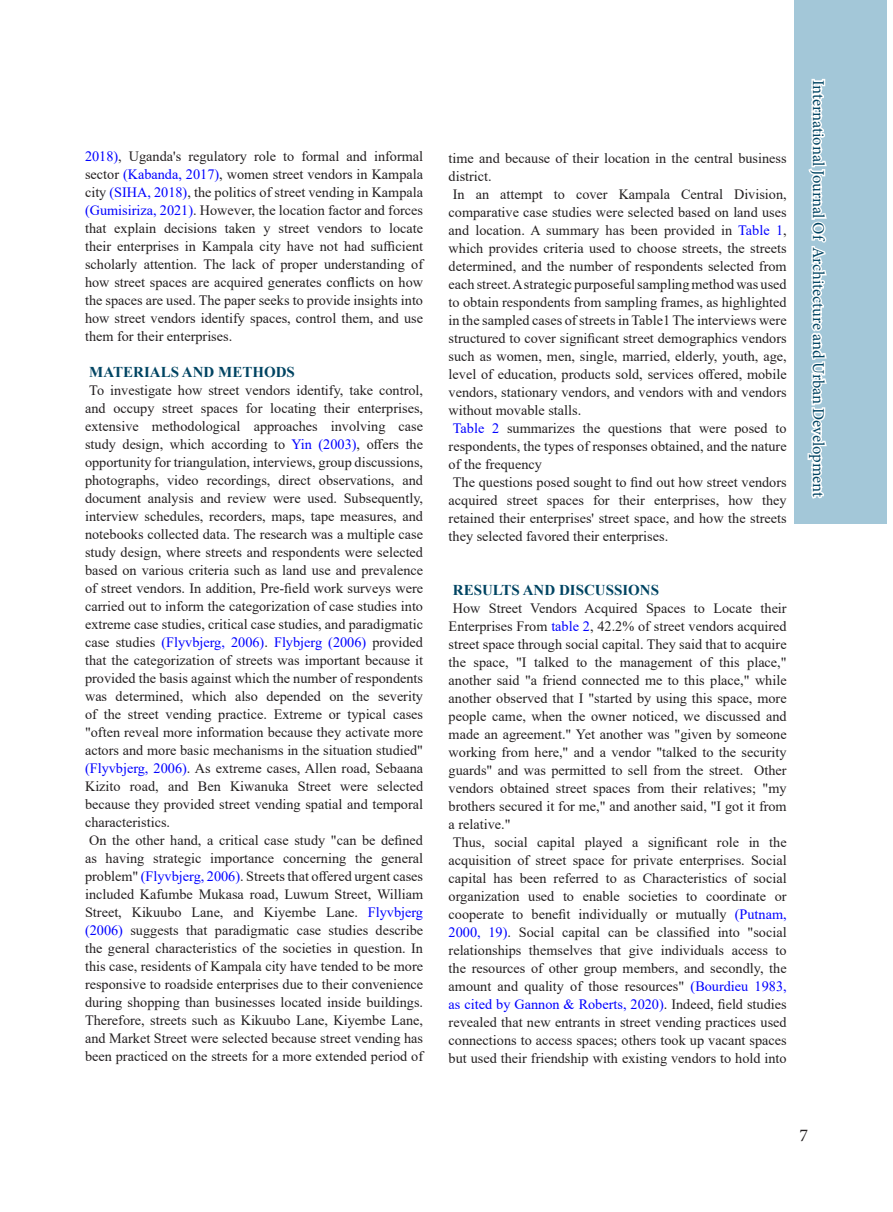
<style>
.page{position:relative;width:893px;height:1212px;background:#fff}
.page>*{position:absolute;margin:0;border:0;box-sizing:border-box;transform-origin:0 0}
.t1{font:18px "Minion Pro";color:#231f20}
.t2{font:16.5px "Minion Pro";letter-spacing:-.005em;color:#004462}
.متن_لاتین_اصلی{font:700 15px "Times New Roman";color:#004462}
.متن_لاتین_اصلی-2{font:14.25px/18px "Times New Roman";color:#231f20;text-align:justify}
.s1{color:#00f}
</style>
<div class="page">
<div style="left:794px;top:0;width:92px;height:524px;background:#a3c7d8"></div>
<svg style="left:807px;top:78px;width:20px;height:421px"></svg>
<p class="متن_لاتین_اصلی-2" style="left:85px;top:147px;width:340px"><span class="s1">2018)</span>, Uganda's regulatory role to formal and informal sector <span class="s1">(Kabanda, 2017)</span>, women street vendors in Kampala city <span class="s1">(SIHA, 2018)</span>, the politics of street vending in Kampala <span class="s1">(Gumisiriza, 2021)</span>. However, the location factor and forces that explain decisions taken y street vendors to locate their enterprises in Kampala city have not had sufficient scholarly attention. The lack of proper understanding of how street spaces are acquired generates conflicts on how the spaces are used. The paper seeks to provide insights into how street vendors identify spaces, control them, and use them for their enterprises.</p>
<p class="متن_لاتین_اصلی" style="left:89px;top:361px;width:207px">MATERIALS AND METHODS</p>
<p class="متن_لاتین_اصلی-2" style="left:85px;top:381px;width:340px">To investigate how street vendors identify, take control, and occupy street spaces for locating their enterprises, extensive methodological approaches involving case study design, which according to <span class="s1">Yin (2003)</span>, offers the opportunity for triangulation, interviews, group discussions, photographs, video recordings, direct observations, and document analysis and review were used. Subsequently, interview schedules, recorders, maps, tape measures, and notebooks collected data. The research was a multiple case study design, where streets and respondents were selected based on various criteria such as land use and prevalence of street vendors. In addition, Pre-field work surveys were carried out to inform the categorization of case studies into extreme case studies, critical case studies, and paradigmatic case studies <span class="s1">(Flyvbjerg, 2006)</span>. <span class="s1">Flybjerg (2006)</span> provided that the categorization of streets was important because it provided the basis against which the number of respondents was determined, which also depended on the severity of the street vending practice. Extreme or typical cases "often reveal more information because they activate more actors and more basic mechanisms in the situation studied" <span class="s1">(Flyvbjerg, 2006)</span>. As extreme cases, Allen road, Sebaana Kizito road, and Ben Kiwanuka Street were selected because they provided street vending spatial and temporal characteristics.</p>
<p class="متن_لاتین_اصلی-2" style="left:85px;top:831px;width:340px">On the other hand, a critical case study "can be defined as having strategic importance concerning the general problem" <span class="s1">(Flyvbjerg, 2006)</span>. Streets that offered urgent cases included Kafumbe Mukasa road, Luwum Street, William Street, Kikuubo Lane, and Kiyembe Lane. <span class="s1">Flyvbjerg (2006)</span> suggests that paradigmatic case studies describe the general characteristics of the societies in question. In this case, residents of Kampala city have tended to be more responsive to roadside enterprises due to their convenience during shopping than businesses located inside buildings.<br>Therefore, streets such as Kikuubo Lane, Kiyembe Lane, and Market Street were selected because street vending has been practiced on the streets for a more extended period of</p>
<p class="متن_لاتین_اصلی-2" style="left:449px;top:149px;width:340px">time and because of their location in the central business district.</p>
<p class="متن_لاتین_اصلی-2" style="left:449px;top:185px;width:340px">In an attempt to cover Kampala Central Division, comparative case studies were selected based on land uses and location. A summary has been provided in <span class="s1">Table 1</span>, which provides criteria used to choose streets, the streets determined, and the number of respondents selected from each street. A strategic purposeful sampling method was used to obtain respondents from sampling frames, as highlighted in the sampled cases of streets in Table1 The interviews were structured to cover significant street demographics vendors such as women, men, single, married, elderly, youth, age, level of education, products sold, services offered, mobile vendors, stationary vendors, and vendors with and vendors without movable stalls.</p>
<p class="متن_لاتین_اصلی-2" style="left:449px;top:419px;width:340px"><span class="s1">Table 2</span> summarizes the questions that were posed to respondents, the types of responses obtained, and the nature of the frequency</p>
<p class="متن_لاتین_اصلی-2" style="left:449px;top:473px;width:340px">The questions posed sought to find out how street vendors acquired street spaces for their enterprises, how they retained their enterprises' street space, and how the streets they selected favored their enterprises.</p>
<p class="متن_لاتین_اصلی" style="left:453px;top:579px;width:208px">RESULTS AND DISCUSSIONS</p>
<p class="متن_لاتین_اصلی-2" style="left:449px;top:599px;width:340px">How Street Vendors Acquired Spaces to Locate their Enterprises From <span class="s1">table 2</span>, 42.2% of street vendors acquired street space through social capital. They said that to acquire the space, "I talked to the management of this place," another said "a friend connected me to this place," while another observed that I "started by using this space, more people came, when the owner noticed, we discussed and made an agreement." Yet another was "given by someone working from here," and a vendor "talked to the security guards" and was permitted to sell from the street. Other vendors obtained street spaces from their relatives; "my brothers secured it for me," and another said, "I got it from a relative."</p>
<p class="متن_لاتین_اصلی-2" style="left:449px;top:833px;width:340px">Thus, social capital played a significant role in the acquisition of street space for private enterprises. Social capital has been referred to as Characteristics of social organization used to enable societies to coordinate or cooperate to benefit individually or mutually <span class="s1">(Putnam, 2000, 19)</span>. Social capital can be classified into "social relationships themselves that give individuals access to the resources of other group members, and secondly, the amount and quality of those resources" <span class="s1">(Bourdieu 1983, as cited by Gannon &amp; Roberts, 2020)</span>. Indeed, field studies revealed that new entrants in street vending practices used connections to access spaces; others took up vacant spaces but used their friendship with existing vendors to hold into</p>
<p class="t2" style="left:829px;top:80px;width:419px;rotate:90deg">International Journal Of Architecture and Urban Development</p>
<p class="t1" style="left:800px;top:1123px;width:10px">7</p>
</div>
